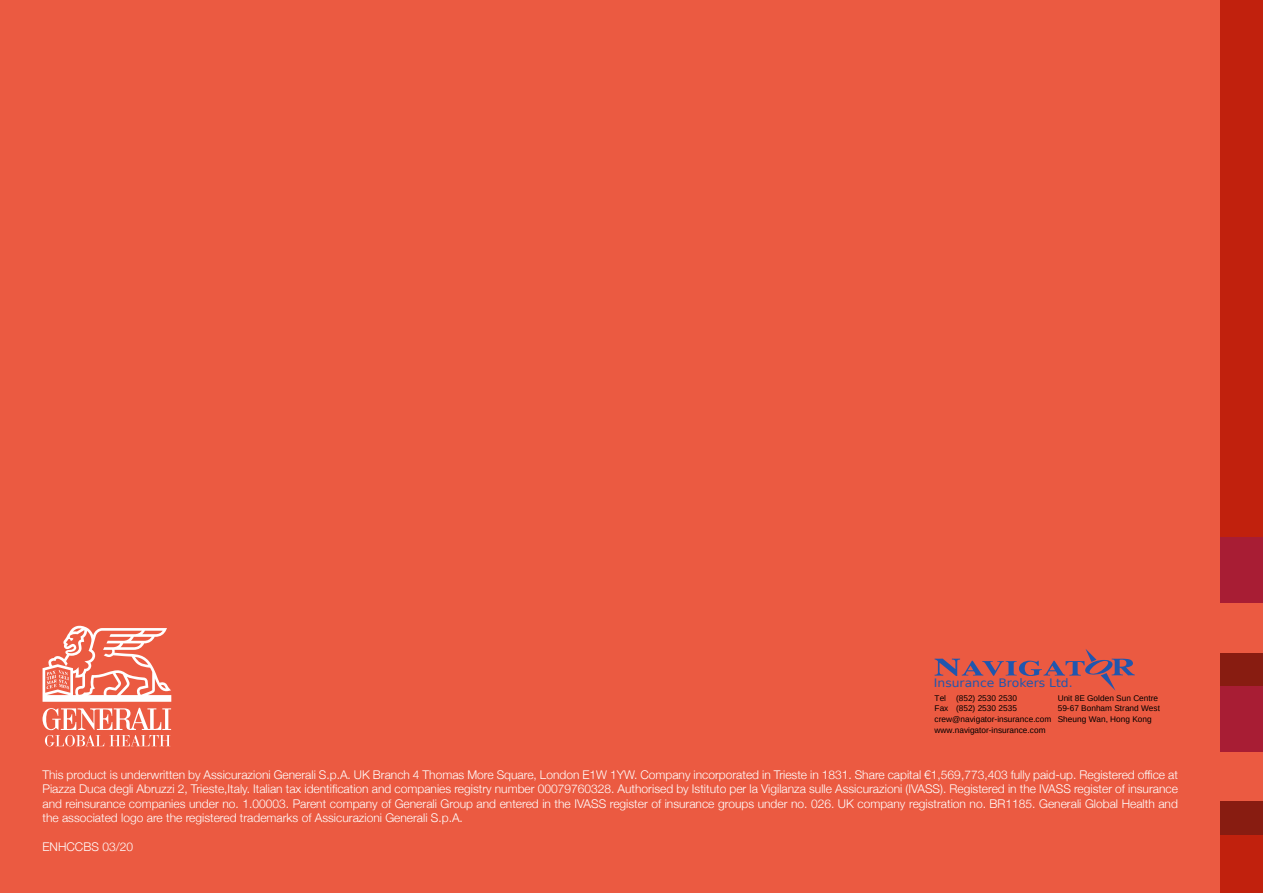
<style>
.page{position:relative;width:1263px;height:893px;background:#eb5a41}
.page>*{position:absolute;margin:0;border:0;box-sizing:border-box;transform-origin:0 0}
.t1{font:300 12px/14.4px "Helvetica Neue";color:#fff;text-align:justify}
.t2{font:11.55px "DejaVu Sans";color:#2056ae;scale:1.07 1}
.t3{font:8.25px/10.5px "Liberation Sans";color:#000}
</style>
<div class="page">
<div style="left:1220px;top:0;width:43px;height:893px;background:#c1210d"></div>
<div style="left:1220px;top:538px;width:43px;height:66px;background:#a81d34"></div>
<div style="left:1220px;top:604px;width:43px;height:49px;background:#eb5a41"></div>
<div style="left:1220px;top:653px;width:43px;height:33px;background:#881c11"></div>
<div style="left:1220px;top:686px;width:43px;height:66px;background:#a81d34"></div>
<div style="left:1220px;top:752px;width:43px;height:50px;background:#eb5a41"></div>
<div style="left:1220px;top:802px;width:43px;height:33px;background:#881c11"></div>
<svg style="left:43px;top:625px;width:128px;height:77px"></svg>
<svg style="left:43px;top:708px;width:128px;height:38px"></svg>
<svg style="left:934px;top:649px;width:201px;height:42px"></svg>
<p class="t2" style="left:934px;top:676px;width:131px">Insurance Brokers Ltd.</p>
<p class="t3" style="left:935px;top:693px;width:84px">Tel (852) 2530 2530</p>
<p class="t3" style="left:1058px;top:693px;width:102px">Unit 8E Golden Sun Centre</p>
<p class="t3" style="left:935px;top:703px;width:84px">Fax (852) 2530 2535</p>
<p class="t3" style="left:935px;top:703px;width:227px;text-indent:123px">59-67 Bonham Strand West crew@navigator-insurance.com Sheung Wan, Hong Kong www.navigator-insurance.com</p>
<p class="t1" style="left:43px;top:767px;width:1137px">This product is underwritten by Assicurazioni Generali S.p.A. UK Branch 4 Thomas More Square, London E1W 1YW. Company incorporated in Trieste in 1831. Share capital €1,569,773,403 fully paid-up. Registered office at Piazza Duca degli Abruzzi 2, Trieste,Italy. Italian tax identification and companies registry number 00079760328. Authorised by Istituto per la Vigilanza sulle Assicurazioni (IVASS). Registered in the IVASS register of insurance and reinsurance companies under no. 1.00003. Parent company of Generali Group and entered in the IVASS register of insurance groups under no. 026. UK company registration no. BR1185. Generali Global Health and the associated logo are the registered trademarks of Assicurazioni Generali S.p.A.</p>
<p class="t1" style="left:43px;top:839px;width:92px">ENHCCBS 03/20</p>
</div>
